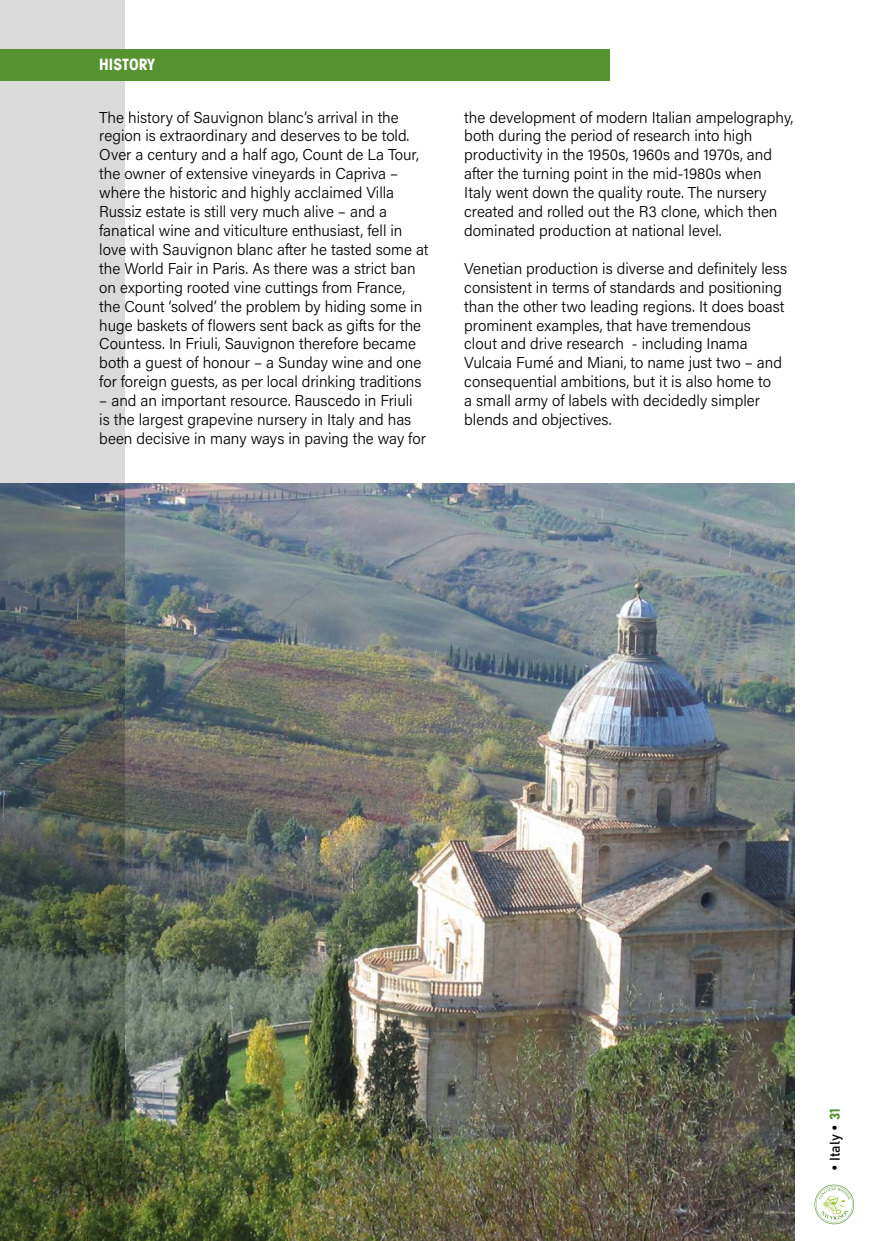
<style>
.page{position:relative;width:874px;height:1241px;background:#fff}
.page>*{position:absolute;margin:0;border:0;box-sizing:border-box;transform-origin:0 0}
.t1{font:300 15.75px/18.9px "Acumin Pro";color:#000}
.t2{font:700 condensed 15.75px "Avant Garde";color:#fff}
.t3{font:14px "Bahnschrift";color:#000}
.s1{color:#559230}
</style>
<div class="page">
<img style="left:0;top:484px;width:794px;height:756px">
<div style="left:0;top:0;width:125px;height:484px;background:#dadada"></div>
<div style="left:0;top:49px;width:609px;height:31px;background:#559230"></div>
<svg style="left:814px;top:1184px;width:39px;height:39px"></svg>
<p class="t2" style="left:99px;top:55px;width:57px">HISTORY</p>
<p class="t1" style="left:99px;top:107px;width:330px">The history of Sauvignon blanc’s arrival in the region is extraordinary and deserves to be told.<br>Over a century and a half ago, Count de La Tour, the owner of extensive vineyards in Capriva – where the historic and highly acclaimed Villa Russiz estate is still very much alive – and a fanatical wine and viticulture enthusiast, fell in love with Sauvignon blanc after he tasted some at the World Fair in Paris. As there was a strict ban on exporting rooted vine cuttings from France, the Count ‘solved’ the problem by hiding some in huge baskets of flowers sent back as gifts for the Countess. In Friuli, Sauvignon therefore became both a guest of honour – a Sunday wine and one for foreign guests, as per local drinking traditions</p>
<p class="t1" style="left:99px;top:390px;width:328px">– and an important resource. Rauscedo in Friuli is the largest grapevine nursery in Italy and has been decisive in many ways in paving the way for</p>
<p class="t1" style="left:464px;top:107px;width:330px">the development of modern Italian ampelography, both during the period of research into high productivity in the 1950s, 1960s and 1970s, and after the turning point in the mid-1980s when<br>Italy went down the quality route. The nursery created and rolled out the R3 clone, which then dominated production at national level.</p>
<p class="t1" style="left:464px;top:258px;width:324px">Venetian production is diverse and definitely less consistent in terms of standards and positioning than the other two leading regions. It does boast prominent examples, that have tremendous clout and drive research - including Inama Vulcaia Fumé and Miani, to name just two – and consequential ambitions, but it is also home to<br>a small army of labels with decidedly simpler blends and objectives.</p>
<p class="t3" style="left:823px;top:1170px;width:64px;rotate:-90deg">• Italy • <span class="s1">31</span></p>
</div>
